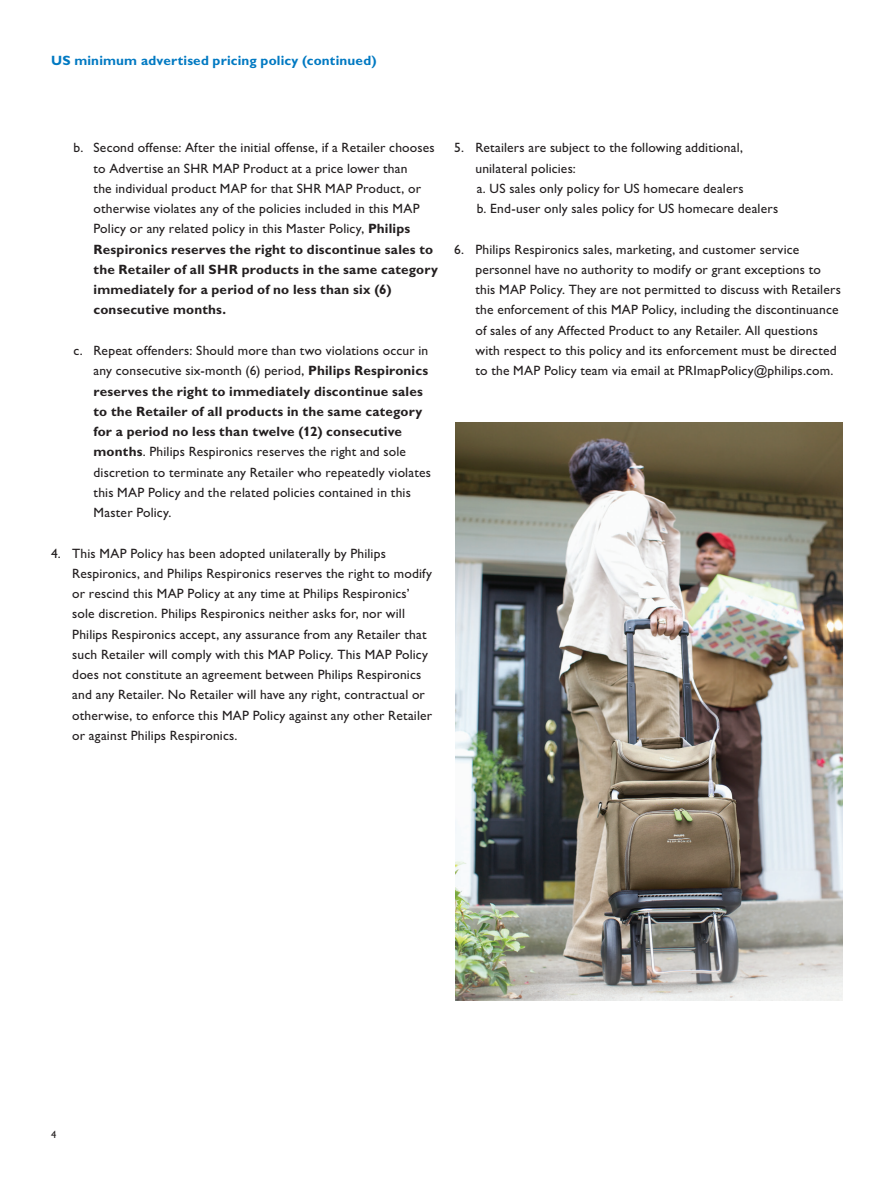
<style>
.page{position:relative;width:893px;height:1187px;background:#fff}
.page>*{position:absolute;margin:0;border:0;box-sizing:border-box;transform-origin:0 0}
._01_Body_Text{font:13.5px/20.2px "Gill Sans Alt One WGL";letter-spacing:.015em;color:#231f20}
._02_Body_text_headin{font:700 13.5px "Gill Sans Alt One WGL";letter-spacing:.015em;color:#0079c2}
.t1{font:10.5px "Gill Sans Alt One WGL";color:#231f20}
.s1{font-weight:700}
</style>
<div class="page">
<img style="left:455px;top:422px;width:388px;height:578px">
<p class="_02_Body_text_headin" style="left:51px;top:51px;width:327px">US minimum advertised pricing policy (continued)</p>
<p class="_01_Body_Text" style="left:94px;top:137px;width:346px;text-indent:-20px">b. Second offense: After the initial offense, if a Retailer chooses to Advertise an SHR MAP Product at a price lower than<br>the individual product MAP for that SHR MAP Product, or otherwise violates any of the policies included in this MAP Policy or any related policy in this Master Policy, <span class="s1">Philips Respironics reserves the right to discontinue sales to the Retailer of all SHR products in the same category immediately for a period of no less than six (6) consecutive months.</span></p>
<p class="_01_Body_Text" style="left:94px;top:340px;width:339px;text-indent:-20px">c. Repeat offenders: Should more than two violations occur in any consecutive six-month (6) period, <span class="s1">Philips Respironics reserves the right to immediately discontinue sales to the Retailer of all products in the same category for a period no less than twelve (12) consecutive months</span>. Philips Respironics reserves the right and sole discretion to terminate any Retailer who repeatedly violates this MAP Policy and the related policies contained in this Master Policy.</p>
<p class="_01_Body_Text" style="left:72px;top:542px;width:361px;text-indent:-21px">4. This MAP Policy has been adopted unilaterally by Philips Respironics, and Philips Respironics reserves the right to modify or rescind this MAP Policy at any time at Philips Respironics’ sole discretion. Philips Respironics neither asks for, nor will Philips Respironics accept, any assurance from any Retailer that such Retailer will comply with this MAP Policy. This MAP Policy does not constitute an agreement between Philips Respironics and any Retailer. No Retailer will have any right, contractual or otherwise, to enforce this MAP Policy against any other Retailer or against Philips Respironics.</p>
<p class="_01_Body_Text" style="left:475px;top:137px;width:269px;text-indent:-21px">5. Retailers are subject to the following additional, unilateral policies:</p>
<p class="_01_Body_Text" style="left:477px;top:178px;width:268px">a. US sales only policy for US homecare dealers</p>
<p class="_01_Body_Text" style="left:477px;top:198px;width:303px">b. End-user only sales policy for US homecare dealers</p>
<p class="_01_Body_Text" style="left:475px;top:239px;width:367px;text-indent:-21px">6. Philips Respironics sales, marketing, and customer service personnel have no authority to modify or grant exceptions to this MAP Policy. They are not permitted to discuss with Retailers the enforcement of this MAP Policy, including the discontinuance of sales of any Affected Product to any Retailer. All questions with respect to this policy and its enforcement must be directed to the MAP Policy team via email at PRImapPolicy@philips.com.</p>
<p class="t1" style="left:51px;top:1127px;width:7px">4</p>
</div>
